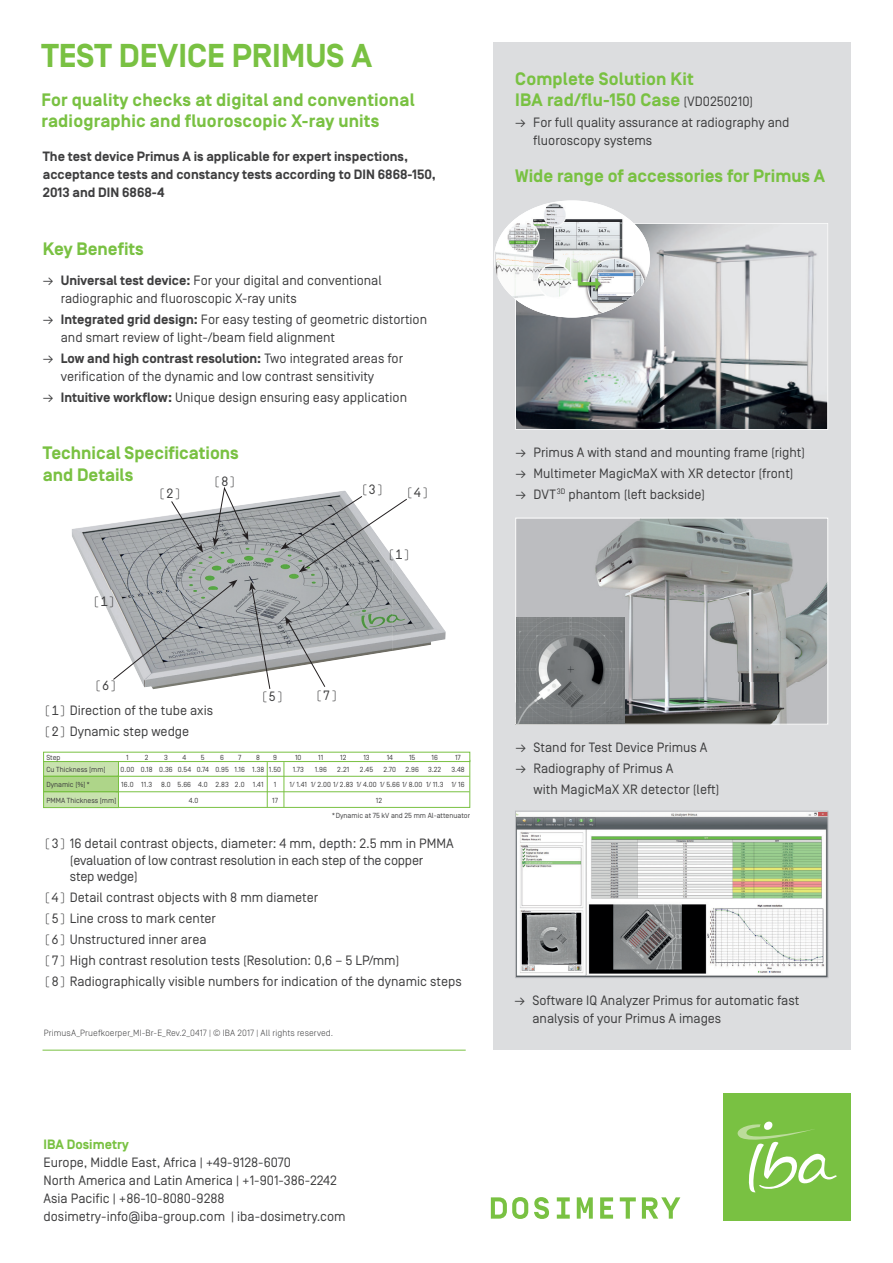
<style>
.page{position:relative;width:893px;height:1263px;background:#fff}
.page>*{position:absolute;margin:0;border:0;box-sizing:border-box;transform-origin:0 0}
.t1{font:700 33px "Simplon Norm";color:#79c142}
.t2{font:700 18px/21px "Simplon Norm";letter-spacing:.01em;color:#79c142}
.t3{font:13.5px/18px "Simplon Norm";color:#3e3e3f}
.t4{font:700 13.5px/18px "Simplon Norm";color:#3e3e3f}
.t5{font:13.5px "Simplon Mono";color:#3e3e3f}
.t6{font:700 13.5px "Simplon Norm";color:#79c142}
.t7{font:300 9px "Simplon Norm";letter-spacing:.01em;color:#3e3e3f}
.t8{font:7.35px/15.1px "Simplon Norm";color:#3e3e3f}
.s1{font-weight:700}
.s2{font-family:"Simplon Mono"}
.s3{font-weight:400;font-size:13.5px;color:#3e3e3f}
</style>
<div class="page">
<div style="left:723px;top:1093px;width:127px;height:127px;background:#79c142"></div>
<svg style="left:737px;top:1121px;width:100px;height:72px"></svg>
<svg style="left:491px;top:1197px;width:37px;height:22px"></svg>
<svg style="left:534px;top:1197px;width:15px;height:22px"></svg>
<svg style="left:557px;top:1197px;width:13px;height:21px"></svg>
<svg style="left:577px;top:1197px;width:16px;height:21px"></svg>
<svg style="left:600px;top:1197px;width:13px;height:21px"></svg>
<svg style="left:620px;top:1197px;width:16px;height:21px"></svg>
<svg style="left:642px;top:1197px;width:38px;height:21px"></svg>
<hr style="left:43px;top:1050px;width:423px;height:1px;background:#79c142">
<div style="left:493px;top:43px;width:357px;height:1007px;background:#dcdddf"></div>
<svg style="left:515px;top:223px;width:313px;height:207px"></svg>
<img style="left:517px;top:813px;width:309px;height:163px">
<div style="left:515px;top:811px;width:313px;height:167px;border:1px solid #bcbdc0"></div>
<img style="left:499px;top:204px;width:47px;height:35px">
<img style="left:546px;top:200px;width:52px;height:39px">
<img style="left:598px;top:204px;width:47px;height:35px">
<img style="left:494px;top:239px;width:156px;height:40px">
<img style="left:498px;top:278px;width:48px;height:36px">
<img style="left:546px;top:278px;width:52px;height:39px">
<img style="left:598px;top:278px;width:47px;height:36px">
<div style="left:43px;top:752px;width:427px;height:10px;background:#fff;border:1px solid #79c142"></div>
<div style="left:43px;top:761px;width:76px;height:47px;background:#c8e2ae;border:1px solid #79c142"></div>
<hr style="left:117px;top:776px;width:353px;height:1px;background:#79c142">
<hr style="left:116px;top:791px;width:354px;height:1px;background:#79c142">
<hr style="left:267px;top:762px;width:1px;height:45px;background:#79c142">
<hr style="left:284px;top:762px;width:1px;height:45px;background:#79c142">
<div style="left:43px;top:776px;width:76px;height:16px;background:#aed589"></div>
<hr style="left:44px;top:791px;width:75px;height:1px;background:#79c142">
<hr style="left:44px;top:776px;width:75px;height:1px;background:#79c142">
<img style="left:517px;top:520px;width:309px;height:202px">
<div style="left:515px;top:518px;width:313px;height:206px;border:1px solid #fff"></div>
<img style="left:516px;top:617px;width:109px;height:107px">
<img style="left:72px;top:509px;width:160px;height:81px">
<img style="left:232px;top:491px;width:160px;height:185px">
<img style="left:392px;top:572px;width:54px;height:79px">
<img style="left:98px;top:590px;width:112px;height:99px">
<svg style="left:171px;top:501px;width:32px;height:52px"></svg>
<svg style="left:213px;top:487px;width:35px;height:59px"></svg>
<svg style="left:280px;top:496px;width:127px;height:76px"></svg>
<svg style="left:113px;top:580px;width:124px;height:100px;background:#abaeb1"></svg>
<svg style="left:249px;top:582px;width:21px;height:107px;background:#a8abad"></svg>
<svg style="left:285px;top:616px;width:40px;height:71px"></svg>
<h1 class="t1" style="left:41px;top:38px;width:332px">TEST DEVICE PRIMUS A</h1>
<h2 class="t2" style="left:41px;top:90px;width:375px">For quality checks at digital and conventional radiographic and fluoroscopic X-ray units</h2>
<p class="t4" style="left:43px;top:148px;width:395px">The test device Primus A is applicable for expert inspections, acceptance tests and constancy tests according to DIN 6868-150,<br>2013 and DIN 6868-4</p>
<h2 class="t2" style="left:43px;top:240px;width:102px">Key Benefits</h2>
<p class="t3" style="left:61px;top:272px;width:322px;text-indent:-18px">→ <span class="s1">Universal test device:</span> For your digital and conventional radiographic and fluoroscopic X-ray units</p>
<p class="t3" style="left:61px;top:311px;width:368px;text-indent:-18px">→ <span class="s1">Integrated grid design:</span> For easy testing of geometric distortion and smart review of light-/beam field alignment</p>
<p class="t3" style="left:61px;top:350px;width:344px;text-indent:-18px">→ <span class="s1">Low and high contrast resolution:</span> Two integrated areas for verification of the dynamic and low contrast sensitivity</p>
<p class="t3" style="left:43px;top:389px;width:366px">→ <span class="s1">Intuitive workflow:</span> Unique design ensuring easy application</p>
<h2 class="t2" style="left:43px;top:444px;width:198px">Technical Specifications and Details</h2>
<p class="t5" style="left:212px;top:474px;width:26px">(8)</p>
<p class="t5" style="left:158px;top:486px;width:26px">(2)</p>
<p class="t5" style="left:92px;top:594px;width:26px">(1)</p>
<p class="t5" style="left:360px;top:482px;width:26px">(3)</p>
<p class="t5" style="left:405px;top:485px;width:26px">(4)</p>
<p class="t5" style="left:387px;top:547px;width:26px">(1)</p>
<p class="t5" style="left:94px;top:679px;width:26px">(6)</p>
<p class="t3" style="left:43px;top:700px;width:172px;line-height:21px"><span class="s2">(1)</span> Direction of the tube axis <span class="s2">(2)</span> Dynamic step wedge</p>
<p class="t5" style="left:260px;top:688px;width:80px">(5) (7)</p>
<p class="t8" style="left:46px;top:750px;width:16px">Step</p>
<p class="t8" style="left:126px;top:750px;width:4px">1</p>
<p class="t8" style="left:145px;top:750px;width:5px">2</p>
<p class="t8" style="left:164px;top:750px;width:5px">3</p>
<p class="t8" style="left:183px;top:750px;width:5px">4</p>
<p class="t8" style="left:201px;top:750px;width:5px">5</p>
<p class="t8" style="left:220px;top:750px;width:5px">6</p>
<p class="t8" style="left:238px;top:750px;width:5px">7</p>
<p class="t8" style="left:256px;top:750px;width:5px">8</p>
<p class="t8" style="left:273px;top:750px;width:5px">9</p>
<p class="t8" style="left:295px;top:750px;width:8px">10</p>
<p class="t8" style="left:318px;top:750px;width:7px">11</p>
<p class="t8" style="left:340px;top:750px;width:8px">12</p>
<p class="t8" style="left:363px;top:750px;width:8px">13</p>
<p class="t8" style="left:387px;top:750px;width:8px">14</p>
<p class="t8" style="left:409px;top:750px;width:8px">15</p>
<p class="t8" style="left:432px;top:750px;width:8px">16</p>
<p class="t8" style="left:455px;top:750px;width:7px">17</p>
<p class="t8" style="left:46px;top:762px;width:61px">Cu Thickness [mm]</p>
<p class="t8" style="left:121px;top:762px;width:162px">0.00 0.18 0.36 0.54 0.74 0.95 1.16 1.38 1.50</p>
<p class="t8" style="left:293px;top:762px;width:13px">1.73</p>
<p class="t8" style="left:315px;top:762px;width:14px">1.96</p>
<p class="t8" style="left:337px;top:762px;width:13px">2.21</p>
<p class="t8" style="left:360px;top:762px;width:15px">2.45</p>
<p class="t8" style="left:384px;top:762px;width:14px">2.70</p>
<p class="t8" style="left:406px;top:762px;width:37px">2.96 3.22</p>
<p class="t8" style="left:451px;top:762px;width:15px">3.48</p>
<p class="t8" style="left:46px;top:777px;width:45px">Dynamic [%] *</p>
<p class="t8" style="left:121px;top:777px;width:144px">16.0 11.3 8.0 5.66 4.0 2.83 2.0 1.41</p>
<p class="t8" style="left:274px;top:777px;width:4px">1</p>
<p class="t8" style="left:290px;top:777px;width:176px">1/ 1.41 1/ 2.00 1/ 2.83 1/ 4.00 1/ 5.66 1/ 8.00 1/ 11.3 1/ 16</p>
<p class="t8" style="left:46px;top:793px;width:72px">PMMA Thickness [mm]</p>
<p class="t8" style="left:189px;top:793px;width:11px">4.0</p>
<p class="t8" style="left:272px;top:793px;width:7px">17</p>
<p class="t8" style="left:332px;top:793px;width:140px;text-indent:44px">12<br>*Dynamic at 75 kV and 25 mm Al-attenuator</p>
<p class="t3" style="left:70px;top:835px;width:385px;line-height:16.5px;text-indent:-27px"><span class="s2">(3)</span> 16 detail contrast objects, diameter: 4 mm, depth: 2.5 mm in PMMA (evaluation of low contrast resolution in each step of the copper<br>step wedge)</p>
<p class="t3" style="left:43px;top:887px;width:420px;line-height:21px"><span class="s2">(4)</span> Detail contrast objects with 8 mm diameter<br><span class="s2">(5)</span> Line cross to mark center<br><span class="s2">(6)</span> Unstructured inner area<br><span class="s2">(7)</span> High contrast resolution tests (Resolution: 0,6 – 5 LP/mm)<br><span class="s2">(8)</span> Radiographically visible numbers for indication of the dynamic steps</p>
<p class="t7" style="left:44px;top:1028px;width:291px">PrimusA_Pruefkoerper_MI-Br-E_Rev.2_0417 | © IBA 2017 | All rights reserved.</p>
<p class="t6" style="left:44px;top:1137px;width:87px">IBA Dosimetry</p>
<p class="t3" style="left:44px;top:1153px;width:304px">Europe, Middle East, Africa | +49-9128-6070<br>North America and Latin America | +1-901-386-2242<br>Asia Pacific | +86-10-8080-9288 dosimetry-info@iba-group.com | iba-dosimetry.com</p>
<h2 class="t2" style="left:515px;top:69px;width:239px">Complete Solution Kit<br>IBA rad/flu-150 Case <span class="s3">(VD0250210)</span></h2>
<p class="t3" style="left:533px;top:113px;width:258px;text-indent:-18px">→ For full quality assurance at radiography and fluoroscopy systems</p>
<h2 class="t2" style="left:515px;top:167px;width:311px">Wide range of accessories for Primus A</h2>
<p class="t3" style="left:516px;top:443px;width:291px">→ Primus A with stand and mounting frame (right)</p>
<p class="t3" style="left:516px;top:464px;width:280px">→ Multimeter MagicMaX with XR detector (front)</p>
<p class="t3" style="left:516px;top:485px;width:191px">→ DVT<sup>3D</sup> phantom (left backside)</p>
<p class="t3" style="left:516px;top:738px;width:193px">→ Stand for Test Device Primus A</p>
<p class="t3" style="left:534px;top:758px;width:188px;line-height:21px;text-indent:-18px">→ Radiography of Primus A<br>with MagicMaX XR detector (left)</p>
<p class="t3" style="left:532px;top:992px;width:268px;text-indent:-18px">→ Software IQ Analyzer Primus for automatic fast analysis of your Primus A images</p>
</div>
